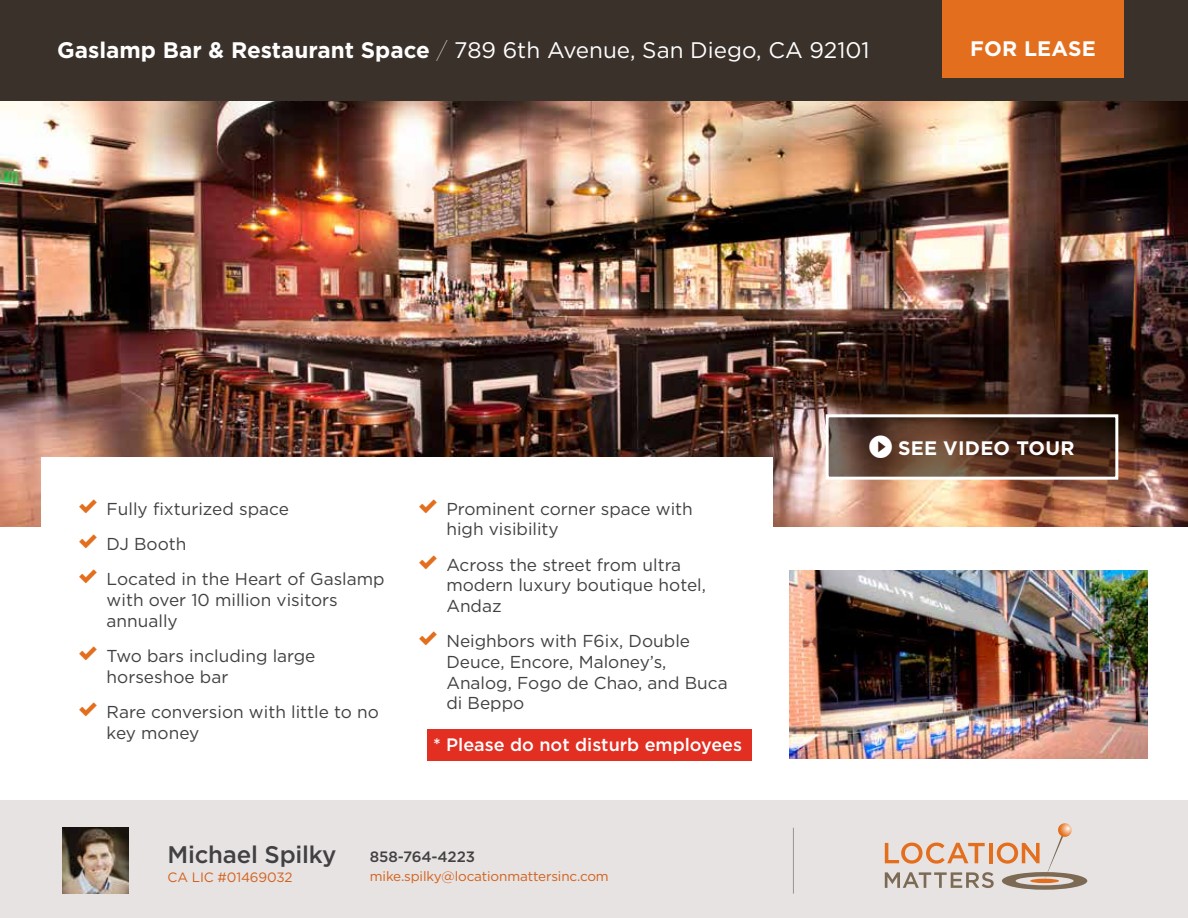
<style>
.page{position:relative;width:1188px;height:918px;background:#fff}
.page>*{position:absolute;margin:0;border:0;box-sizing:border-box;transform-origin:0 0}
.t1{font:500 24px "Gotham";letter-spacing:-.01em;color:#414042}
.t2{font:22.5px "Gotham";color:#fff}
.t3{font:700 21px "Gotham";letter-spacing:.01em;color:#fff}
.t4{font:700 19.5px "Gotham";letter-spacing:.01em;color:#fff}
.t5{font:500 18px "Gotham";color:#fff}
.t6{font:17.25px/20.7px "Gotham";color:#414042}
.t7{font:500 15px "Gotham";letter-spacing:-.01em;color:#414042}
.t8{font:13.5px "Gotham";letter-spacing:-.01em;color:#d4601c}
.s1{font-weight:700}
.s2{font-weight:100}
.s3{font-family:"SS Standard";color:#e36f1e}
</style>
<div class="page">
<div style="left:0;top:800px;width:1188px;height:118px;background:#e6e3e2"></div>
<svg style="left:885px;top:823px;width:202px;height:67px"></svg>
<hr style="left:793px;top:828px;width:1px;height:66px;background:#9a928e">
<img style="left:62px;top:827px;width:67px;height:67px">
<div style="left:428px;top:729px;width:324px;height:31px;background:#e22f22"></div>
<img style="left:789px;top:570px;width:359px;height:189px">
<img style="left:0;top:100px;width:1188px;height:426px">
<div style="left:0;top:0;width:1188px;height:100px;background:#3b312b"></div>
<div style="left:942px;top:0;width:182px;height:78px;background:#e36f1e"></div>
<svg style="left:830px;top:418px;width:284px;height:58px;background:#4e3224"></svg>
<div style="left:826px;top:414px;width:292px;height:66px;border:3px solid #fff"></div>
<div style="left:41px;top:458px;width:731px;height:228px;background:#fff"></div>
<svg style="left:870px;top:435px;width:22px;height:23px"></svg>
<h2 class="t2" style="left:57px;top:36px;width:814px"><span class="s1">Gaslamp Bar &amp; Restaurant Space</span> <span class="s2">/</span> 789 6th Avenue, San Diego, CA 92101</h2>
<p class="t3" style="left:970px;top:35px;width:127px">FOR LEASE</p>
<p class="t6" style="left:80px;top:498px;width:211px"><span class="s3">✓</span> Fully fixturized space</p>
<p class="t6" style="left:80px;top:533px;width:108px"><span class="s3">✓</span> DJ Booth</p>
<p class="t6" style="left:107px;top:568px;width:280px;text-indent:-27px"><span class="s3">✓</span> Located in the Heart of Gaslamp with over 10 million visitors annually</p>
<p class="t6" style="left:107px;top:645px;width:210px;text-indent:-27px"><span class="s3">✓</span> Two bars including large horseshoe bar</p>
<p class="t6" style="left:107px;top:701px;width:274px;text-indent:-27px"><span class="s3">✓</span> Rare conversion with little to no key money</p>
<p class="t6" style="left:446px;top:498px;width:248px;text-indent:-27px"><span class="s3">✓</span> Prominent corner space with high visibility</p>
<p class="t6" style="left:446px;top:554px;width:261px;text-indent:-27px"><span class="s3">✓</span> Across the street from ultra modern luxury boutique hotel,<br>Andaz</p>
<p class="t6" style="left:446px;top:630px;width:283px;text-indent:-27px"><span class="s3">✓</span> Neighbors with F6ix, Double<br>Deuce, Encore, Maloney’s,<br>Analog, Fogo de Chao, and Buca di Beppo</p>
<p class="t5" style="left:433px;top:733px;width:311px">* Please do not disturb employees</p>
<h1 class="t1" style="left:168px;top:839px;width:170px">Michael Spilky</h1>
<p class="t8" style="left:168px;top:868px;width:127px">CA LIC #01469032</p>
<p class="t7" style="left:370px;top:847px;width:107px">858-764-4223</p>
<p class="t8" style="left:370px;top:868px;width:240px">mike.spilky@locationmattersinc.com</p>
<p class="t4" style="left:870px;top:436px;width:206px">● SEE VIDEO TOUR</p>
</div>
